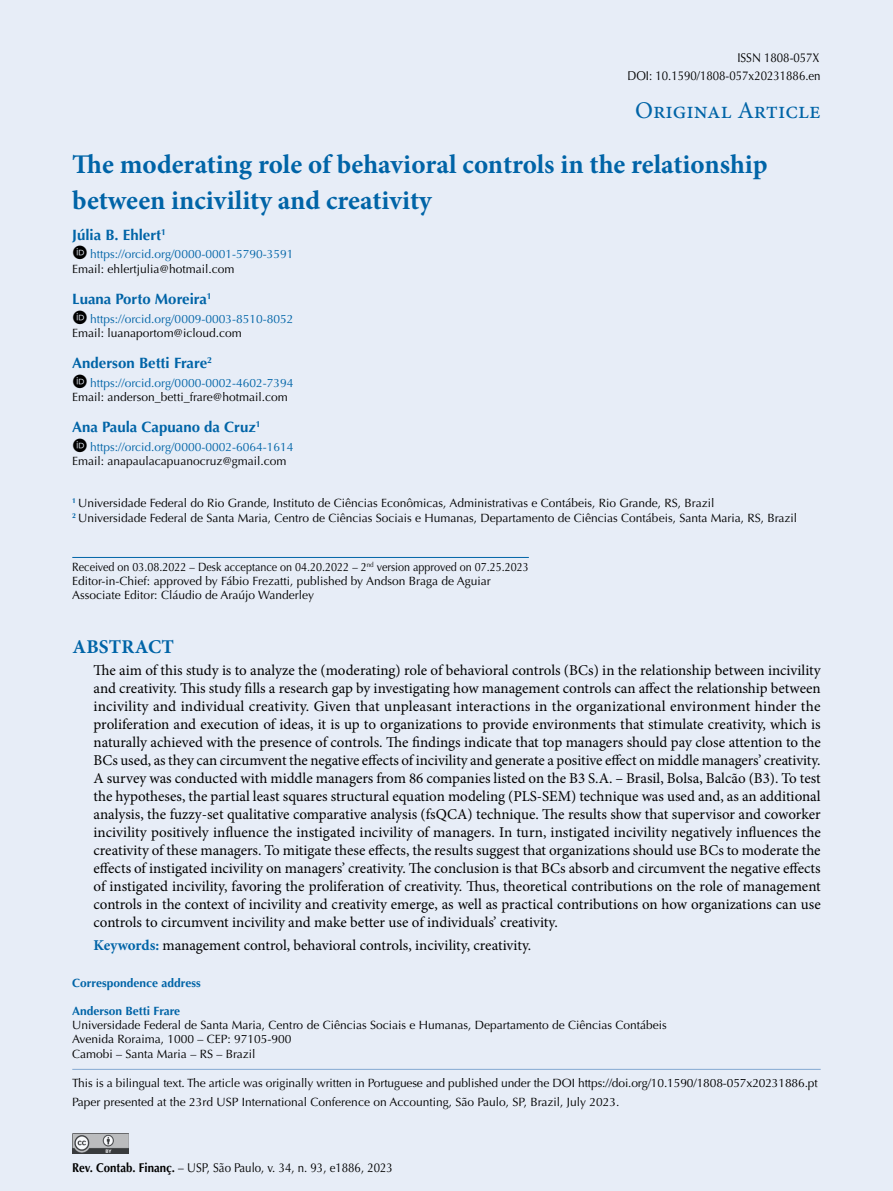
<style>
.page{position:relative;width:893px;height:1191px;background:#e7edf7}
.page>*{position:absolute;margin:0;border:0;box-sizing:border-box;transform-origin:0 0}
.t1{font:700 27px/36px "Minion Pro";color:#0064a7}
.t2{font:24px "Minion Pro";color:#0064a7}
.t3{font:700 19.5px "Minion Pro";letter-spacing:.01em;color:#0064a7}
.t4{font:15px/18px "Minion Pro";letter-spacing:-.005em;color:#000;text-align:justify}
.t5{font:700 15px "Optima LT Std";color:#0064a7}
.t6{font:12.75px/18px "Optima LT Std";color:#000;text-align:right;scale:.9 1}
.t7{font:12px/14.4px "Optima LT Std";color:#000}
.t8{font:12px/14.4px "Optima LT Std";color:#000;scale:.9 1}
.t9{font:12px "Optima LT Std";color:#0064a7}
.t10{font:700 12px "Optima LT Std";color:#0064a7}
.s1{font-weight:700;color:#0064a7}
.s2{font-weight:700}
</style>
<div class="page">
<img style="left:72px;top:1133px;width:56px;height:20px">
<hr style="left:72px;top:1069px;width:749px;height:1px;background:#84a9d3">
<hr style="left:72px;top:557px;width:457px;height:1px;background:#0064a7">
<p class="t6" style="left:627px;top:49px;width:216px">ISSN 1808-057X<br>DOI: 10.1590/1808-057x20231886.en</p>
<h2 class="t2" style="left:635px;top:94px;width:187px">Original Article</h2>
<h1 class="t1" style="left:72px;top:146px;width:697px">The moderating role of behavioral controls in the relationship between incivility and creativity</h1>
<p class="t5" style="left:72px;top:226px;width:95px">Júlia B. Ehlert<sup>1</sup></p>
<p class="t9" style="left:90px;top:247px;width:205px">https://orcid.org/0000-0001-5790-3591</p>
<p class="t7" style="left:72px;top:262px;width:164px">Email: ehlertjulia@hotmail.com</p>
<p class="t5" style="left:72px;top:290px;width:141px">Luana Porto Moreira<sup>1</sup></p>
<p class="t9" style="left:90px;top:311px;width:205px">https://orcid.org/0009-0003-8510-8052</p>
<p class="t7" style="left:72px;top:326px;width:171px">Email: luanaportom@icloud.com</p>
<p class="t5" style="left:72px;top:354px;width:141px">Anderson Betti Frare<sup>2</sup></p>
<p class="t9" style="left:90px;top:375px;width:205px">https://orcid.org/0000-0002-4602-7394</p>
<p class="t7" style="left:72px;top:390px;width:217px">Email: anderson_betti_frare@hotmail.com</p>
<p class="t5" style="left:72px;top:418px;width:190px">Ana Paula Capuano da Cruz<sup>1</sup></p>
<p class="t9" style="left:90px;top:439px;width:205px">https://orcid.org/0000-0002-6064-1614</p>
<p class="t7" style="left:72px;top:454px;width:216px">Email: anapaulacapuanocruz@gmail.com</p>
<p class="t7" style="left:72px;top:496px;width:726px"><sup>1</sup> Universidade Federal do Rio Grande, Instituto de Ciências Econômicas, Administrativas e Contábeis, Rio Grande, RS, Brazil<br><sup>2</sup> Universidade Federal de Santa Maria, Centro de Ciências Sociais e Humanas, Departamento de Ciências Contábeis, Santa Maria, RS, Brazil</p>
<p class="t8" style="left:72px;top:559px;width:509px">Received on 03.08.2022 – Desk acceptance on 04.20.2022 – 2<sup>nd</sup> version approved on 07.25.2023<br>Editor-in-Chief: approved by Fábio Frezatti, published by Andson Braga de Aguiar<br>Associate Editor: Cláudio de Araújo Wanderley</p>
<h3 class="t3" style="left:72px;top:633px;width:103px">ABSTRACT</h3>
<p class="t4" style="left:94px;top:661px;width:729px">The aim of this study is to analyze the (moderating) role of behavioral controls (BCs) in the relationship between incivility and creativity. This study fills a research gap by investigating how management controls can affect the relationship between incivility and individual creativity. Given that unpleasant interactions in the organizational environment hinder the proliferation and execution of ideas, it is up to organizations to provide environments that stimulate creativity, which is naturally achieved with the presence of controls. The findings indicate that top managers should pay close attention to the BCs used, as they can circumvent the negative effects of incivility and generate a positive effect on middle managers’ creativity.<br>A survey was conducted with middle managers from 86 companies listed on the B3 S.A. – Brasil, Bolsa, Balcão (B3). To test the hypotheses, the partial least squares structural equation modeling (PLS-SEM) technique was used and, as an additional analysis, the fuzzy-set qualitative comparative analysis (fsQCA) technique. The results show that supervisor and coworker incivility positively influence the instigated incivility of managers. In turn, instigated incivility negatively influences the creativity of these managers. To mitigate these effects, the results suggest that organizations should use BCs to moderate the effects of instigated incivility on managers’ creativity. The conclusion is that BCs absorb and circumvent the negative effects of instigated incivility, favoring the proliferation of creativity. Thus, theoretical contributions on the role of management controls in the context of incivility and creativity emerge, as well as practical contributions on how organizations can use controls to circumvent incivility and make better use of individuals’ creativity.</p>
<p class="t4" style="left:94px;top:935px;width:439px"><span class="s1">Keywords:</span> management control, behavioral controls, incivility, creativity.</p>
<p class="t10" style="left:72px;top:976px;width:130px">Correspondence address</p>
<p class="t10" style="left:72px;top:1003px;width:109px">Anderson Betti Frare</p>
<p class="t7" style="left:72px;top:1017px;width:596px">Universidade Federal de Santa Maria, Centro de Ciências Sociais e Humanas, Departamento de Ciências Contábeis<br>Avenida Roraima, 1000 – CEP: 97105-900<br>Camobi – Santa Maria – RS – Brazil</p>
<p class="t7" style="left:72px;top:1073px;width:747px;line-height:19.2px">This is a bilingual text. The article was originally written in Portuguese and published under the DOI https://doi.org/10.1590/1808-057x20231886.pt<br>Paper presented at the 23rd USP International Conference on Accounting, São Paulo, SP, Brazil, July 2023.</p>
<p class="t6" style="left:72px;top:1158px;width:358px"><span class="s2">Rev. Contab. Finanç.</span> – USP, São Paulo, v. 34, n. 93, e1886, 2023</p>
</div>
